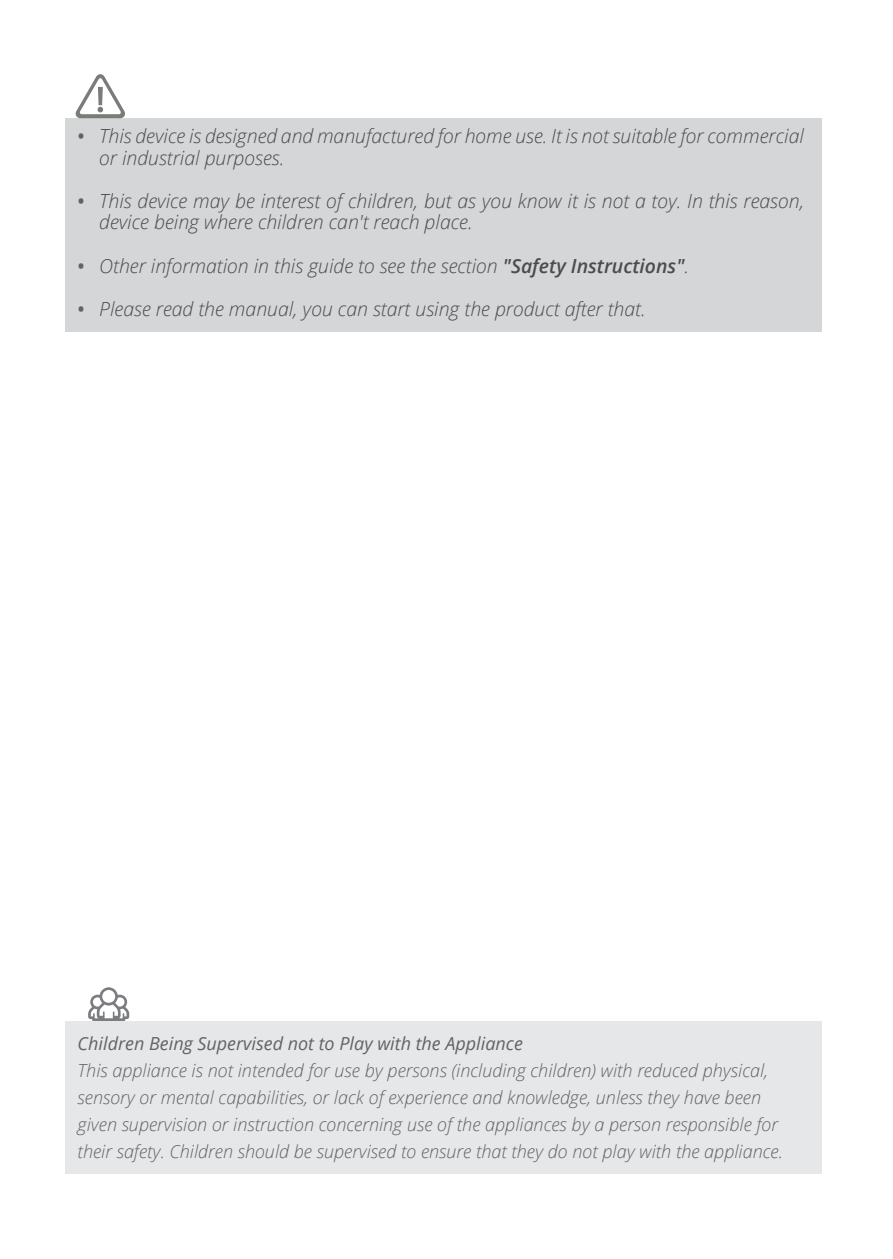
<style>
.page{position:relative;width:893px;height:1259px;background:#fff}
.page>*{position:absolute;margin:0;border:0;box-sizing:border-box;transform-origin:0 0}
.t1{font:italic 300 19.5px/21.6px "Open Sans";color:#4b4c4d}
.t2{font:italic 300 18px/27px "Open Sans";color:#636366}
.t3{font:italic 18px "Open Sans";color:#636366}
.s1{font-weight:600;font-style:normal;color:#636366}
.s2{font-weight:600}
</style>
<div class="page">
<div style="left:65px;top:1021px;width:756px;height:153px;background:#e6e7e9"></div>
<svg style="left:88px;top:987px;width:41px;height:34px"></svg>
<div style="left:65px;top:118px;width:756px;height:213px;background:#d5d6d8"></div>
<svg style="left:75px;top:74px;width:50px;height:44px"></svg>
<div style="left:98px;top:87px;width:5px;height:18px;background:#7b7b79"></div>
<p class="t1" style="left:99px;top:124px;width:706px;text-indent:-22px"><span class="s1">•</span> This device is designed and manufactured for home use. It is not suitable for commercial or industrial purposes.</p>
<p class="t1" style="left:99px;top:189px;width:706px;text-indent:-22px"><span class="s1">•</span> This device may be interest of children, but as you know it is not a toy. In this reason, device being where children can't reach place.</p>
<p class="t1" style="left:78px;top:254px;width:613px"><span class="s1">•</span> Other information in this guide to see the section <span class="s2">"Safety Instructions"</span>.</p>
<p class="t1" style="left:78px;top:297px;width:569px"><span class="s1">•</span> Please read the manual, you can start using the product after that.</p>
<p class="t3" style="left:78px;top:1030px;width:447px">Children Being Supervised not to Play with the Appliance</p>
<p class="t2" style="left:78px;top:1056px;width:707px">This appliance is not intended for use by persons (including children) with reduced physical, sensory or mental capabilities, or lack of experience and knowledge, unless they have been given supervision or instruction concerning use of the appliances by a person responsible for their safety. Children should be supervised to ensure that they do not play with the appliance.</p>
</div>
